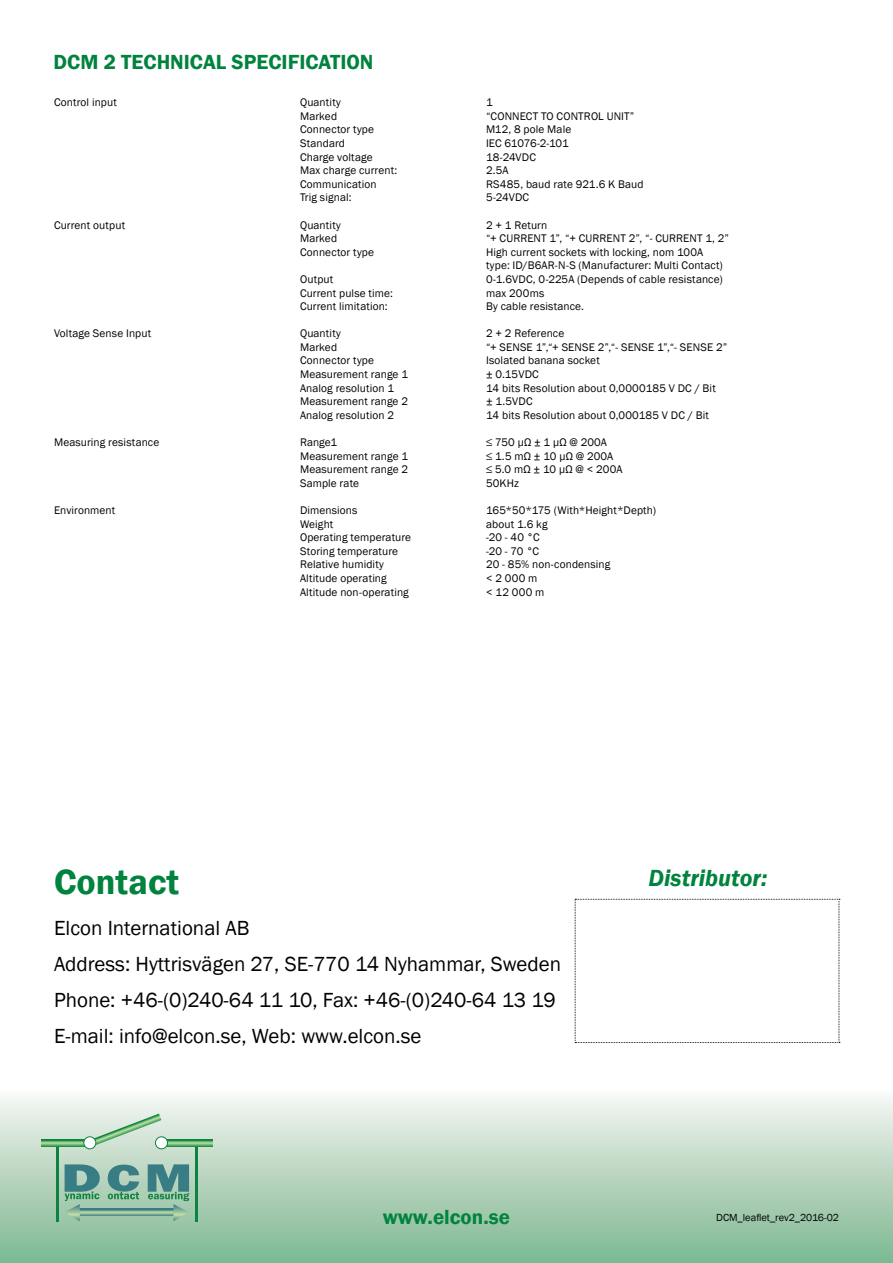
<style>
.page{position:relative;width:893px;height:1263px;background:#fff}
.page>*{position:absolute;margin:0;border:0;box-sizing:border-box;transform-origin:0 0}
.t1{font:600 36px "Franklin Gothic";color:#00833e}
.t2{font:italic 600 24px "Franklin Gothic";color:#00833e}
.t3{font:21px/36px "Franklin Gothic";color:#000}
.t4{font:600 21px "Franklin Gothic";color:#00833e}
.t5{font:11.4px/13.6px "Franklin Gothic";letter-spacing:.01em;color:#000}
.t6{font:11.4px "Franklin Gothic";letter-spacing:-.015em;color:#000}
.t7{font:10.5px "Franklin Gothic";color:#000}
</style>
<div class="page">
<div style="left:0;top:1091px;width:893px;height:172px;background:linear-gradient(to bottom,#f7f6f3,#7cb790)"></div>
<hr style="left:56px;top:1147px;width:2px;height:74px;background:#0e8341">
<hr style="left:195px;top:1147px;width:3px;height:74px;background:#0e8341">
<svg style="left:41px;top:1140px;width:43px;height:6px"></svg>
<svg style="left:167px;top:1140px;width:45px;height:6px"></svg>
<svg style="left:89px;top:1113px;width:72px;height:33px;background:#c2dcc6"></svg>
<svg style="left:100px;top:1209px;width:48px;height:7px"></svg>
<svg style="left:64px;top:1164px;width:36px;height:57px;background:#73a898"></svg>
<svg style="left:148px;top:1164px;width:41px;height:57px;background:#6ea495"></svg>
<svg style="left:108px;top:1164px;width:31px;height:35px"></svg>
<div style="left:84px;top:1137px;width:12px;height:12px;background:#fff;border-radius:50%"></div>
<div style="left:83px;top:1136px;width:13px;height:13px;border:1px solid #0e8341;border-radius:50%"></div>
<div style="left:155px;top:1137px;width:12px;height:12px;background:#fff;border-radius:50%"></div>
<div style="left:155px;top:1136px;width:13px;height:13px;border:1px solid #0e8341;border-radius:50%"></div>
<svg style="left:575px;top:899px;width:265px;height:144px"></svg>
<h3 class="t4" style="left:54px;top:49px;width:321px">DCM 2 TECHNICAL SPECIFICATION</h3>
<p class="t5" style="left:54px;top:96px;width:64px">Control input</p>
<p class="t5" style="left:300px;top:96px;width:42px">Quantity</p>
<p class="t5" style="left:486px;top:96px;width:8px">1</p>
<p class="t5" style="left:300px;top:109px;width:39px">Marked</p>
<p class="t5" style="left:486px;top:109px;width:150px">“CONNECT TO CONTROL UNIT”</p>
<p class="t5" style="left:300px;top:123px;width:76px">Connector type</p>
<p class="t5" style="left:486px;top:123px;width:87px">M12, 8 pole Male</p>
<p class="t5" style="left:300px;top:137px;width:46px">Standard</p>
<p class="t6" style="left:486px;top:136px;width:84px">IEC 61076-2-101</p>
<p class="t5" style="left:300px;top:150px;width:74px">Charge voltage</p>
<p class="t5" style="left:486px;top:150px;width:51px">18-24VDC</p>
<p class="t5" style="left:300px;top:164px;width:99px">Max charge current:</p>
<p class="t5" style="left:486px;top:164px;width:24px">2.5A</p>
<p class="t5" style="left:300px;top:177px;width:78px">Communication</p>
<p class="t5" style="left:486px;top:177px;width:159px">RS485, baud rate 921.6 K Baud</p>
<p class="t5" style="left:300px;top:191px;width:53px">Trig signal:</p>
<p class="t5" style="left:486px;top:191px;width:45px">5-24VDC</p>
<p class="t5" style="left:54px;top:218px;width:73px">Current output</p>
<p class="t5" style="left:300px;top:218px;width:42px">Quantity</p>
<p class="t5" style="left:486px;top:218px;width:63px">2 + 1 Return</p>
<p class="t5" style="left:300px;top:232px;width:39px">Marked</p>
<p class="t5" style="left:486px;top:232px;width:245px">“+ CURRENT 1”, “+ CURRENT 2”, “- CURRENT 1, 2”</p>
<p class="t5" style="left:300px;top:245px;width:76px">Connector type</p>
<p class="t5" style="left:486px;top:245px;width:238px">High current sockets with locking, nom 100A type: ID/B6AR-N-S (Manufacturer: Multi Contact)</p>
<p class="t5" style="left:300px;top:273px;width:35px">Output</p>
<p class="t5" style="left:486px;top:273px;width:238px">0-1.6VDC, 0-225A (Depends of cable resistance)</p>
<p class="t5" style="left:300px;top:286px;width:94px">Current pulse time:</p>
<p class="t5" style="left:486px;top:286px;width:60px">max 200ms</p>
<p class="t5" style="left:300px;top:300px;width:89px">Current limitation:</p>
<p class="t5" style="left:486px;top:300px;width:100px">By cable resistance.</p>
<p class="t5" style="left:54px;top:327px;width:99px">Voltage Sense Input</p>
<p class="t5" style="left:300px;top:327px;width:42px">Quantity</p>
<p class="t5" style="left:486px;top:327px;width:80px">2 + 2 Reference</p>
<p class="t5" style="left:300px;top:340px;width:39px">Marked</p>
<p class="t5" style="left:486px;top:340px;width:243px">“+ SENSE 1”,“+ SENSE 2”,“- SENSE 1”,“- SENSE 2”</p>
<p class="t5" style="left:300px;top:354px;width:76px">Connector type</p>
<p class="t5" style="left:486px;top:354px;width:115px">Isolated banana socket</p>
<p class="t5" style="left:300px;top:368px;width:109px">Measurement range 1</p>
<p class="t5" style="left:486px;top:368px;width:54px">± 0.15VDC</p>
<p class="t5" style="left:300px;top:381px;width:96px">Analog resolution 1</p>
<p class="t5" style="left:486px;top:381px;width:231px">14 bits Resolution about 0,0000185 V DC / Bit</p>
<p class="t5" style="left:300px;top:395px;width:109px">Measurement range 2</p>
<p class="t5" style="left:486px;top:395px;width:48px">± 1.5VDC</p>
<p class="t5" style="left:300px;top:408px;width:96px">Analog resolution 2</p>
<p class="t5" style="left:486px;top:408px;width:224px">14 bits Resolution about 0,000185 V DC / Bit</p>
<p class="t5" style="left:54px;top:436px;width:107px">Measuring resistance</p>
<p class="t5" style="left:300px;top:436px;width:39px">Range1</p>
<p class="t5" style="left:486px;top:436px;width:122px">≤ 750 μΩ ± 1 μΩ @ 200A</p>
<p class="t5" style="left:300px;top:449px;width:109px">Measurement range 1</p>
<p class="t5" style="left:486px;top:449px;width:129px">≤ 1.5 mΩ ± 10 μΩ @ 200A</p>
<p class="t5" style="left:300px;top:463px;width:109px">Measurement range 2</p>
<p class="t5" style="left:486px;top:463px;width:138px">≤ 5.0 mΩ ± 10 μΩ @ &lt; 200A</p>
<p class="t5" style="left:300px;top:476px;width:61px">Sample rate</p>
<p class="t5" style="left:486px;top:476px;width:34px">50KHz</p>
<p class="t5" style="left:54px;top:504px;width:63px">Environment</p>
<p class="t5" style="left:300px;top:504px;width:59px">Dimensions</p>
<p class="t5" style="left:486px;top:504px;width:171px">165*50*175 (With*Height*Depth)</p>
<p class="t5" style="left:300px;top:517px;width:35px">Weight</p>
<p class="t5" style="left:486px;top:517px;width:63px">about 1.6 kg</p>
<p class="t5" style="left:300px;top:531px;width:113px">Operating temperature</p>
<p class="t5" style="left:486px;top:531px;width:55px">-20 - 40 °C</p>
<p class="t5" style="left:300px;top:544px;width:100px">Storing temperature</p>
<p class="t5" style="left:486px;top:544px;width:55px">-20 - 70 °C</p>
<p class="t5" style="left:300px;top:558px;width:85px">Relative humidity</p>
<p class="t5" style="left:486px;top:558px;width:126px">20 - 85% non-condensing</p>
<p class="t5" style="left:300px;top:572px;width:88px">Altitude operating</p>
<p class="t5" style="left:486px;top:572px;width:53px">&lt; 2 000 m</p>
<p class="t5" style="left:300px;top:585px;width:110px">Altitude non-operating</p>
<p class="t5" style="left:486px;top:585px;width:60px">&lt; 12 000 m</p>
<h1 class="t1" style="left:54px;top:860px;width:127px">Contact</h1>
<h3 class="t3" style="left:54px;top:910px;width:509px">Elcon International AB<br>Address: Hyttrisvägen 27, SE-770 14 Nyhammar, Sweden Phone: +46-(0)240-64 11 10, Fax: +46-(0)240-64 13 19<br>E-mail: info@elcon.se, Web: www.elcon.se</h3>
<h3 class="t4" style="left:383px;top:1204px;width:129px">www.elcon.se</h3>
<h2 class="t2" style="left:648px;top:862px;width:120px">Distributor:</h2>
<p class="t7" style="left:716px;top:1211px;width:124px">DCM_leaflet_rev2_2016-02</p>
</div>
